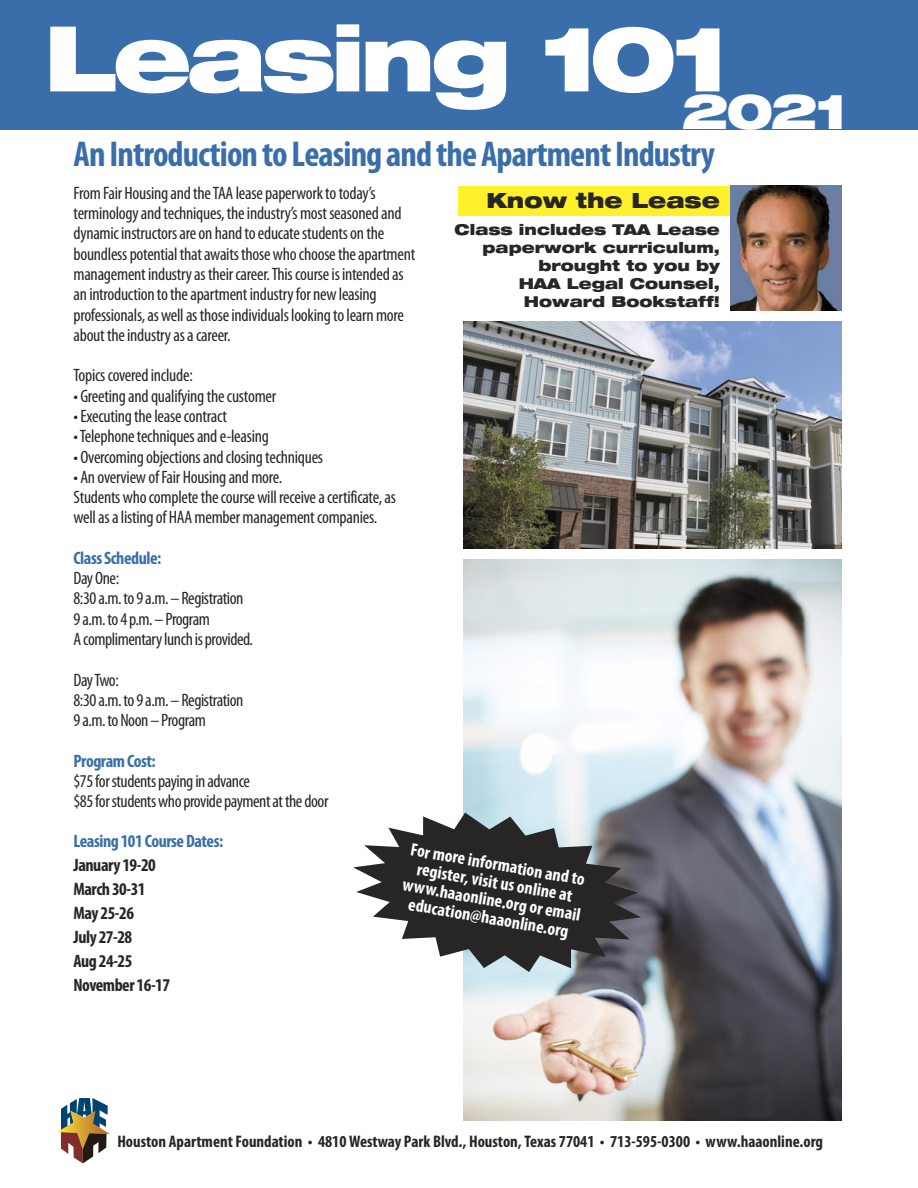
<style>
.page{position:relative;width:918px;height:1188px;background:#fff}
.page>*{position:absolute;margin:0;border:0;box-sizing:border-box;transform-origin:0 0}
.t1{font:900 expanded 90.75px "Helvetica Neue";letter-spacing:-.05em;color:#fff}
.t2{font:900 expanded 48.75px "Helvetica Neue";color:#fff}
.t3{font:700 condensed 36px "Myriad Pro";letter-spacing:-.025em;color:#396eab}
.t4{font:900 expanded 21px "Helvetica Neue";color:#272526}
.t5{font:condensed 18px/20.2px "Myriad Pro";letter-spacing:-.015em;color:#272526}
.t6{font:700 condensed 18px/18px "Myriad Pro";color:#fff;text-align:center}
.t7{font:700 condensed 18px "Myriad Pro";letter-spacing:-.025em;color:#272526}
.t8{font:700 condensed 18px "Myriad Pro";letter-spacing:-.025em;color:#396eab}
.t9{font:700 condensed 16.8px "Myriad Pro";color:#272526}
.t10{font:900 expanded 15px/18px "Helvetica Neue";color:#272526;text-align:right}
</style>
<div class="page">
<div style="left:458px;top:186px;width:384px;height:30px;background:#fff129"></div>
<div style="left:0;top:0;width:918px;height:130px;background:#396eab"></div>
<img style="left:464px;top:560px;width:377px;height:560px">
<img style="left:464px;top:321px;width:378px;height:228px">
<img style="left:731px;top:185px;width:111px;height:125px">
<svg style="left:353px;top:813px;width:288px;height:159px;fill:#272526"></svg>
<svg style="left:57px;top:1098px;width:53px;height:65px"></svg>
<p class="t1" style="left:44px;top:24px;width:688px">Leasing 101</p>
<p class="t2" style="left:682px;top:93px;width:167px">2021</p>
<p class="t3" style="left:74px;top:141px;width:643px">An Introduction to Leasing and the Apartment Industry</p>
<p class="t5" style="left:74px;top:184px;width:343px">From Fair Housing and the TAA lease paperwork to today’s terminology and techniques, the industry’s most seasoned and dynamic instructors are on hand to educate students on the boundless potential that awaits those who choose the apartment management industry as their career. This course is intended as an introduction to the apartment industry for new leasing professionals, as well as those individuals looking to learn more about the industry as a career.</p>
<p class="t5" style="left:74px;top:367px;width:121px">Topics covered include:</p>
<p class="t5" style="left:74px;top:387px;width:204px">• Greeting and qualifying the customer</p>
<p class="t5" style="left:74px;top:407px;width:155px">• Executing the lease contract</p>
<p class="t5" style="left:74px;top:428px;width:197px">• Telephone techniques and e-leasing</p>
<p class="t5" style="left:74px;top:448px;width:251px">• Overcoming objections and closing techniques</p>
<p class="t5" style="left:74px;top:468px;width:210px">• An overview of Fair Housing and more.</p>
<p class="t5" style="left:74px;top:489px;width:324px">Students who complete the course will receive a certificate, as well as a listing of HAA member management companies.</p>
<p class="t8" style="left:74px;top:551px;width:89px">Class Schedule:</p>
<p class="t5" style="left:74px;top:570px;width:47px">Day One:</p>
<p class="t5" style="left:74px;top:590px;width:171px">8:30 a.m. to 9 a.m. – Registration</p>
<p class="t5" style="left:74px;top:610px;width:138px">9 a.m. to 4 p.m. – Program</p>
<p class="t5" style="left:74px;top:630px;width:181px">A complimentary lunch is provided.</p>
<p class="t5" style="left:74px;top:671px;width:47px">Day Two:</p>
<p class="t5" style="left:74px;top:691px;width:171px">8:30 a.m. to 9 a.m. – Registration</p>
<p class="t5" style="left:74px;top:712px;width:134px">9 a.m. to Noon – Program</p>
<p class="t8" style="left:74px;top:754px;width:84px">Program Cost:</p>
<p class="t5" style="left:74px;top:772px;width:178px">$75 for students paying in advance</p>
<p class="t5" style="left:74px;top:793px;width:256px">$85 for students who provide payment at the door</p>
<p class="t8" style="left:74px;top:835px;width:151px">Leasing 101 Course Dates:</p>
<p class="t7" style="left:74px;top:859px;width:84px">January 19-20</p>
<p class="t7" style="left:74px;top:883px;width:74px">March 30-31</p>
<p class="t7" style="left:74px;top:907px;width:62px">May 25-26</p>
<p class="t7" style="left:74px;top:931px;width:60px">July 27-28</p>
<p class="t7" style="left:74px;top:955px;width:61px">Aug 24-25</p>
<p class="t7" style="left:74px;top:979px;width:98px">November 16-17</p>
<p class="t4" style="left:486px;top:192px;width:235px">Know the Lease</p>
<p class="t10" style="left:455px;top:222px;width:267px">Class includes TAA Lease paperwork curriculum, brought to you by</p>
<p class="t10" style="left:519px;top:276px;width:203px;text-align:center">HAA Legal Counsel,<br>Howard Bookstaff!</p>
<p class="t6" style="left:410px;top:841px;width:182px;rotate:10deg">For more information and to register, visit us online at www.haaonline.org or email</p>
<p class="t6" style="left:410px;top:896px;width:164px;rotate:10deg">education@haaonline.org</p>
<p class="t9" style="left:117px;top:1135px;width:707px">Houston Apartment Foundation • 4810 Westway Park Blvd., Houston, Texas 77041 • 713-595-0300 • www.haaonline.org</p>
</div>
